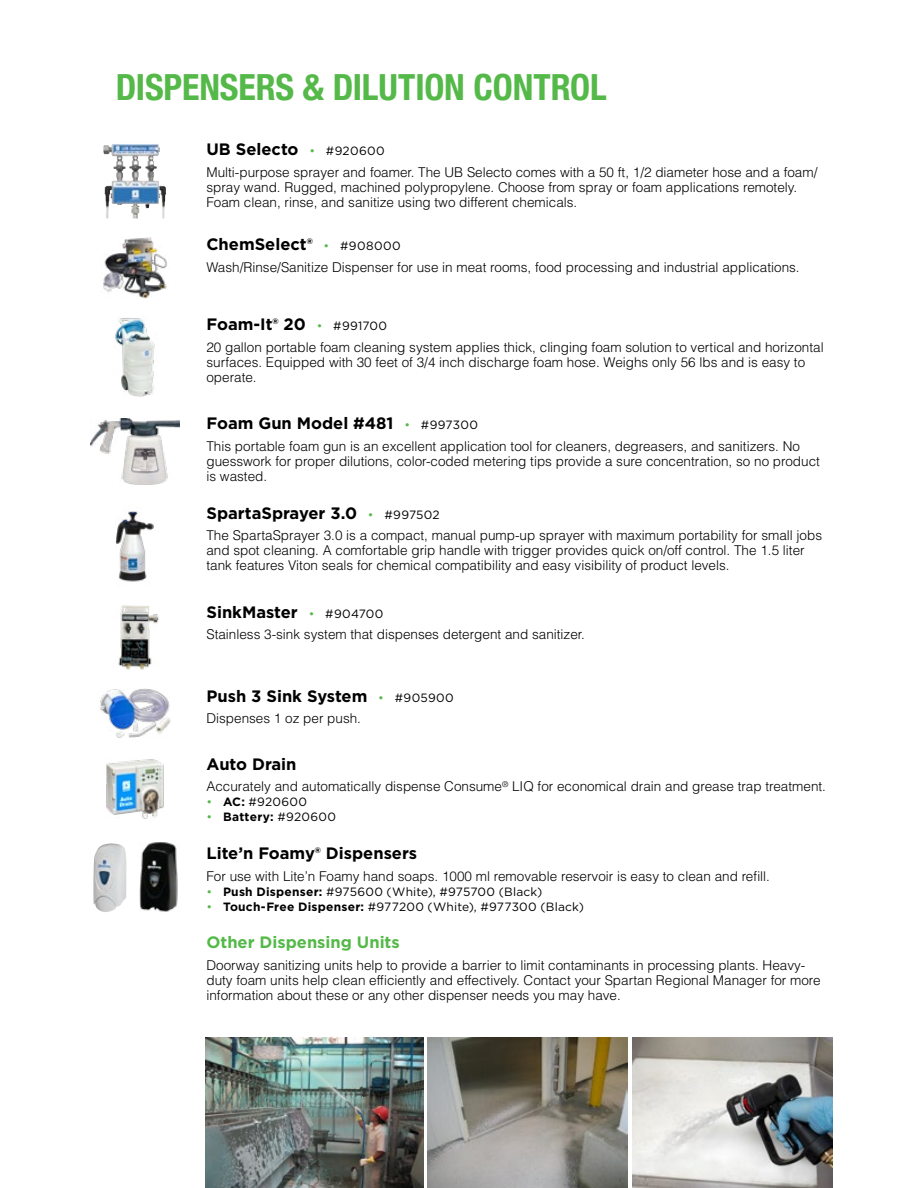
<style>
.page{position:relative;width:918px;height:1188px;background:#fff}
.page>*{position:absolute;margin:0;border:0;box-sizing:border-box;transform-origin:0 0}
.t1{font:700 condensed 36px "Helvetica Neue LT Com";letter-spacing:-.005em;color:#54b948}
.t2{font:700 16.5px "Gotham";color:#000}
.t3{font:700 16.5px "Gotham";color:#54b948}
.t4{font:300 13.5px/15px "Helvetica LT Std";color:#000}
.t5{font:12px "Gotham";letter-spacing:.015em;color:#000}
.t6{font:700 12px "Gotham";letter-spacing:.025em;color:#000}
.s1{font-weight:400;font-size:12px;color:#54b948}
.s2{font-weight:400;font-size:12px}
.s3{color:#54b948}
.s4{font-weight:700}
.s5{font-weight:400;color:#54b948}
.s6{font-weight:400}
</style>
<div class="page">
<img style="left:205px;top:1038px;width:218px;height:150px">
<img style="left:428px;top:1038px;width:200px;height:150px">
<img style="left:632px;top:1038px;width:200px;height:150px">
<img style="left:103px;top:144px;width:36px;height:74px">
<img style="left:103px;top:237px;width:64px;height:61px">
<img style="left:115px;top:318px;width:40px;height:79px">
<img style="left:91px;top:419px;width:88px;height:65px">
<img style="left:115px;top:511px;width:39px;height:71px">
<img style="left:118px;top:605px;width:41px;height:65px">
<img style="left:100px;top:688px;width:71px;height:50px">
<img style="left:106px;top:759px;width:58px;height:60px">
<img style="left:93px;top:843px;width:34px;height:69px">
<img style="left:139px;top:842px;width:39px;height:70px">
<h1 class="t1" style="left:116px;top:66px;width:492px">DISPENSERS &amp; DILUTION CONTROL</h1>
<p class="t2" style="left:206px;top:138px;width:180px">UB Selecto <span class="s1">•</span> <span class="s2">#920600</span></p>
<p class="t4" style="left:206px;top:165px;width:612px">Multi-purpose sprayer and foamer. The UB Selecto comes with a 50 ft, 1/2 diameter hose and a foam/ spray wand. Rugged, machined polypropylene. Choose from spray or foam applications remotely.<br>Foam clean, rinse, and sanitize using two different chemicals.</p>
<p class="t2" style="left:206px;top:234px;width:196px">ChemSelect® <span class="s1">•</span> <span class="s2">#908000</span></p>
<p class="t4" style="left:206px;top:260px;width:595px">Wash/Rinse/Sanitize Dispenser for use in meat rooms, food processing and industrial applications.</p>
<p class="t2" style="left:206px;top:313px;width:182px">Foam-It® 20 <span class="s1">•</span> <span class="s2">#991700</span></p>
<p class="t4" style="left:206px;top:339px;width:619px">20 gallon portable foam cleaning system applies thick, clinging foam solution to vertical and horizontal surfaces. Equipped with 30 feet of 3/4 inch discharge foam hose. Weighs only 56 lbs and is easy to operate.</p>
<p class="t2" style="left:206px;top:413px;width:273px">Foam Gun Model #481 <span class="s1">•</span> <span class="s2">#997300</span></p>
<p class="t4" style="left:206px;top:439px;width:615px">This portable foam gun is an excellent application tool for cleaners, degreasers, and sanitizers. No guesswork for proper dilutions, color-coded metering tips provide a sure concentration, so no product is wasted.</p>
<p class="t2" style="left:206px;top:502px;width:235px">SpartaSprayer 3.0 <span class="s1">•</span> <span class="s2">#997502</span></p>
<p class="t4" style="left:206px;top:528px;width:617px">The SpartaSprayer 3.0 is a compact, manual pump-up sprayer with maximum portability for small jobs and spot cleaning. A comfortable grip handle with trigger provides quick on/off control. The 1.5 liter tank features Viton seals for chemical compatibility and easy visibility of product levels.</p>
<p class="t2" style="left:206px;top:601px;width:179px">SinkMaster <span class="s1">•</span> <span class="s2">#904700</span></p>
<p class="t4" style="left:206px;top:627px;width:380px">Stainless 3-sink system that dispenses detergent and sanitizer.</p>
<p class="t2" style="left:206px;top:685px;width:249px">Push 3 Sink System <span class="s1">•</span> <span class="s2">#905900</span></p>
<p class="t4" style="left:206px;top:711px;width:156px">Dispenses 1 oz per push.</p>
<p class="t2" style="left:206px;top:753px;width:92px">Auto Drain</p>
<p class="t4" style="left:206px;top:779px;width:621px">Accurately and automatically dispense Consume<sup>®</sup> LIQ for economical drain and grease trap treatment.</p>
<p class="t5" style="left:206px;top:794px;width:102px"><span class="s3">•</span> <span class="s4">AC:</span> #920600</p>
<p class="t6" style="left:206px;top:809px;width:131px"><span class="s5">•</span> Battery: <span class="s6">#920600</span></p>
<p class="t2" style="left:206px;top:842px;width:212px">Lite’n Foamy® Dispensers</p>
<p class="t4" style="left:206px;top:868px;width:565px">For use with Lite’n Foamy hand soaps. 1000 ml removable reservoir is easy to clean and refill.</p>
<p class="t5" style="left:206px;top:884px;width:338px"><span class="s3">•</span> <span class="s4">Push Dispenser:</span> #975600 (White), #975700 (Black)</p>
<p class="t5" style="left:206px;top:899px;width:379px"><span class="s3">•</span> <span class="s4">Touch-Free Dispenser:</span> #977200 (White), #977300 (Black)</p>
<p class="t3" style="left:206px;top:932px;width:195px">Other Dispensing Units</p>
<p class="t4" style="left:206px;top:958px;width:616px">Doorway sanitizing units help to provide a barrier to limit contaminants in processing plants. Heavy&shy;duty foam units help clean efficiently and effectively. Contact your Spartan Regional Manager for more information about these or any other dispenser needs you may have.</p>
</div>
